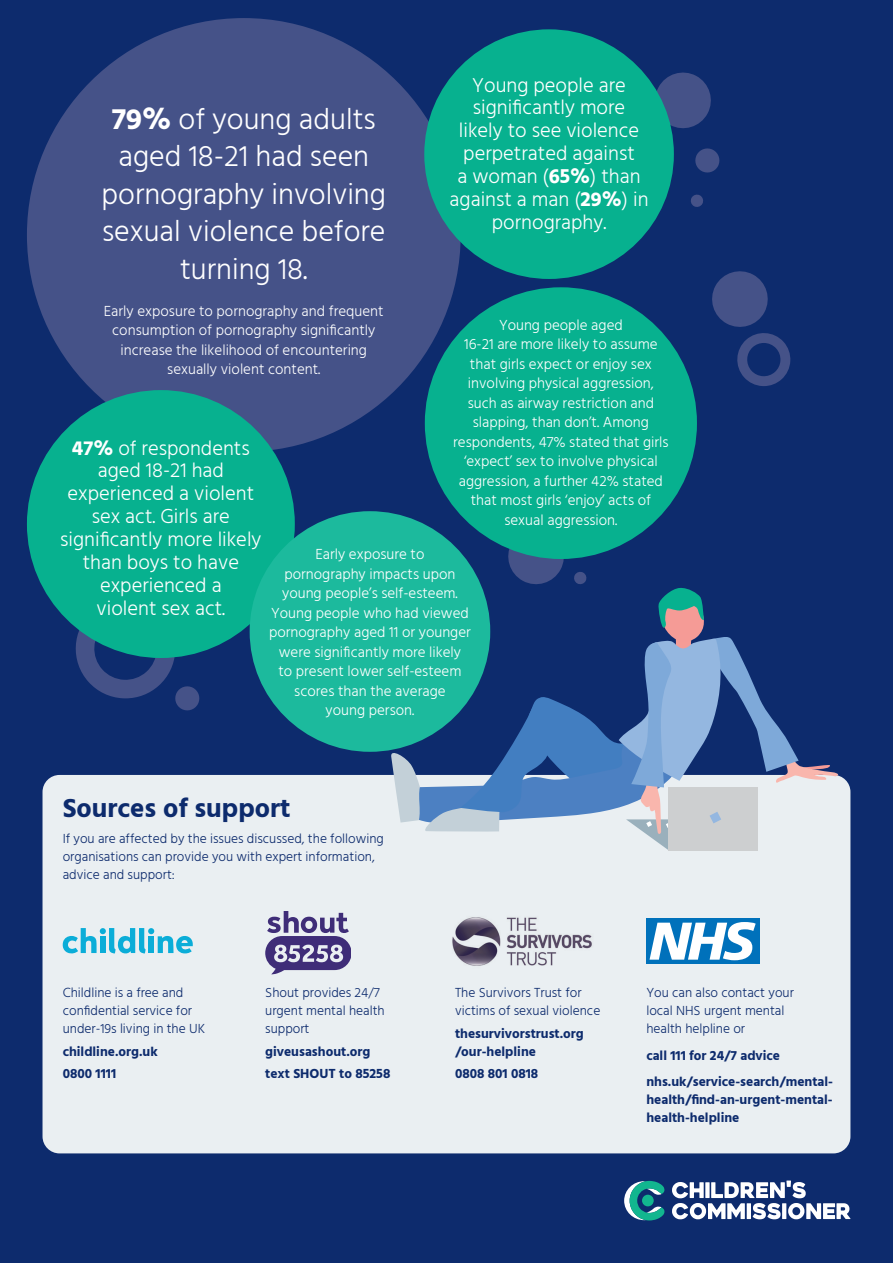
<style>
.page{position:relative;width:893px;height:1263px;background:#0d2b6d}
.page>*{position:absolute;margin:0;border:0;box-sizing:border-box;transform-origin:0 0}
.t1{font:300 30px/37.5px "Hind Vadodara";color:#fff;text-align:center}
.t2{font:700 27px "Hind Vadodara";color:#0d2b6d}
.t3{font:300 20.55px/22.8px "Hind Vadodara";color:#fff;text-align:center}
.t4{font:300 15px/19.5px "Hind Vadodara";color:#fff;text-align:center}
.t5{font:300 13.5px/18px "Hind Vadodara";color:#0d2b6d}
.t6{font:700 13.5px/22.2px "Hind Vadodara";color:#0d2b6d}
.s1{font-weight:700}
</style>
<div class="page">
<svg style="left:655px;top:72px;width:56px;height:57px"></svg>
<div style="left:43px;top:775px;width:807px;height:378px;background:#eaeff2;border-radius:17px"></div>
<svg style="left:63px;top:928px;width:130px;height:26px"></svg>
<svg style="left:265px;top:911px;width:86px;height:63px"></svg>
<div style="left:646px;top:918px;width:114px;height:46px;background:#0071bb"></div>
<svg style="left:650px;top:922px;width:106px;height:38px"></svg>
<svg style="left:672px;top:1180px;width:178px;height:39px"></svg>
<svg style="left:624px;top:1181px;width:41px;height:39px"></svg>
<div style="left:642px;top:1195px;width:12px;height:11px;background:#12b68f;border-radius:50%"></div>
<div style="left:27px;top:18px;width:434px;height:434px;background:#455288;border-radius:50%"></div>
<div style="left:424px;top:29px;width:250px;height:250px;background:#07b18f;border-radius:50%"></div>
<div style="left:425px;top:287px;width:272px;height:272px;background:#07b18f;border-radius:50%"></div>
<div style="left:27px;top:390px;width:268px;height:268px;background:#07b18f;border-radius:50%"></div>
<div style="left:250px;top:511px;width:240px;height:241px;background:#1cba9d;border-radius:50%"></div>
<svg style="left:712px;top:271px;width:79px;height:115px"></svg>
<svg style="left:695px;top:148px;width:25px;height:25px"></svg>
<svg style="left:70px;top:622px;width:131px;height:89px"></svg>
<svg style="left:691px;top:194px;width:12px;height:13px"></svg>
<img style="left:452px;top:917px;width:140px;height:49px">
<svg style="left:390px;top:525px;width:449px;height:325px"></svg>
<h3 class="t3" style="left:450px;top:74px;width:200px">Young people are significantly more likely to see violence perpetrated against<br>a woman (<span class="s1">65%</span>) than against a man (<span class="s1">29%</span>) in pornography.</h3>
<h1 class="t1" style="left:102px;top:100px;width:286px"><span class="s1">79%</span> of young adults aged 18-21 had seen pornography involving sexual violence before turning 18.</h1>
<p class="t4" style="left:104px;top:301px;width:281px">Early exposure to pornography and frequent consumption of pornography significantly increase the likelihood of encountering sexually violent content.</p>
<p class="t4" style="left:453px;top:315px;width:217px">Young people aged<br>16-21 are more likely to assume that girls expect or enjoy sex involving physical aggression, such as airway restriction and slapping, than don’t. Among respondents, 47% stated that girls ‘expect’ sex to involve physical aggression, a further 42% stated that most girls ‘enjoy’ acts of sexual aggression.</p>
<h3 class="t3" style="left:60px;top:436px;width:203px"><span class="s1">47%</span> of respondents aged 18-21 had experienced a violent sex act. Girls are significantly more likely than boys to have experienced a<br>violent sex act.</h3>
<p class="t4" style="left:269px;top:545px;width:203px">Early exposure to<br>pornography impacts upon young people’s self-esteem.<br>Young people who had viewed pornography aged 11 or younger were significantly more likely<br>to present lower self-esteem scores than the average<br>young person.</p>
<h2 class="t2" style="left:63px;top:787px;width:229px">Sources of support</h2>
<p class="t5" style="left:63px;top:830px;width:323px">If you are affected by the issues discussed, the following organisations can provide you with expert information, advice and support:</p>
<p class="t5" style="left:63px;top:984px;width:144px">Childline is a free and confidential service for under-19s living in the UK</p>
<p class="t6" style="left:63px;top:1039px;width:97px">childline.org.uk<br>0800 1111</p>
<p class="t5" style="left:265px;top:984px;width:121px">Shout provides 24/7 urgent mental health support</p>
<p class="t6" style="left:265px;top:1039px;width:127px">giveusashout.org text SHOUT to 85258</p>
<p class="t5" style="left:455px;top:984px;width:147px">The Survivors Trust for victims of sexual violence</p>
<p class="t6" style="left:455px;top:1023px;width:130px;line-height:18px">thesurvivorstrust.org /our-helpline</p>
<p class="t6" style="left:455px;top:1061px;width:85px">0808 801 0818</p>
<p class="t5" style="left:646px;top:984px;width:149px">You can also contact your local NHS urgent mental health helpline or</p>
<p class="t6" style="left:646px;top:1041px;width:188px;line-height:26.5px">call 111 for 24/7 advice nhs.uk/service-search/mental-</p>
<p class="t6" style="left:646px;top:1090px;width:188px;line-height:18px">health/find-an-urgent-mental&shy;health-helpline</p>
</div>
